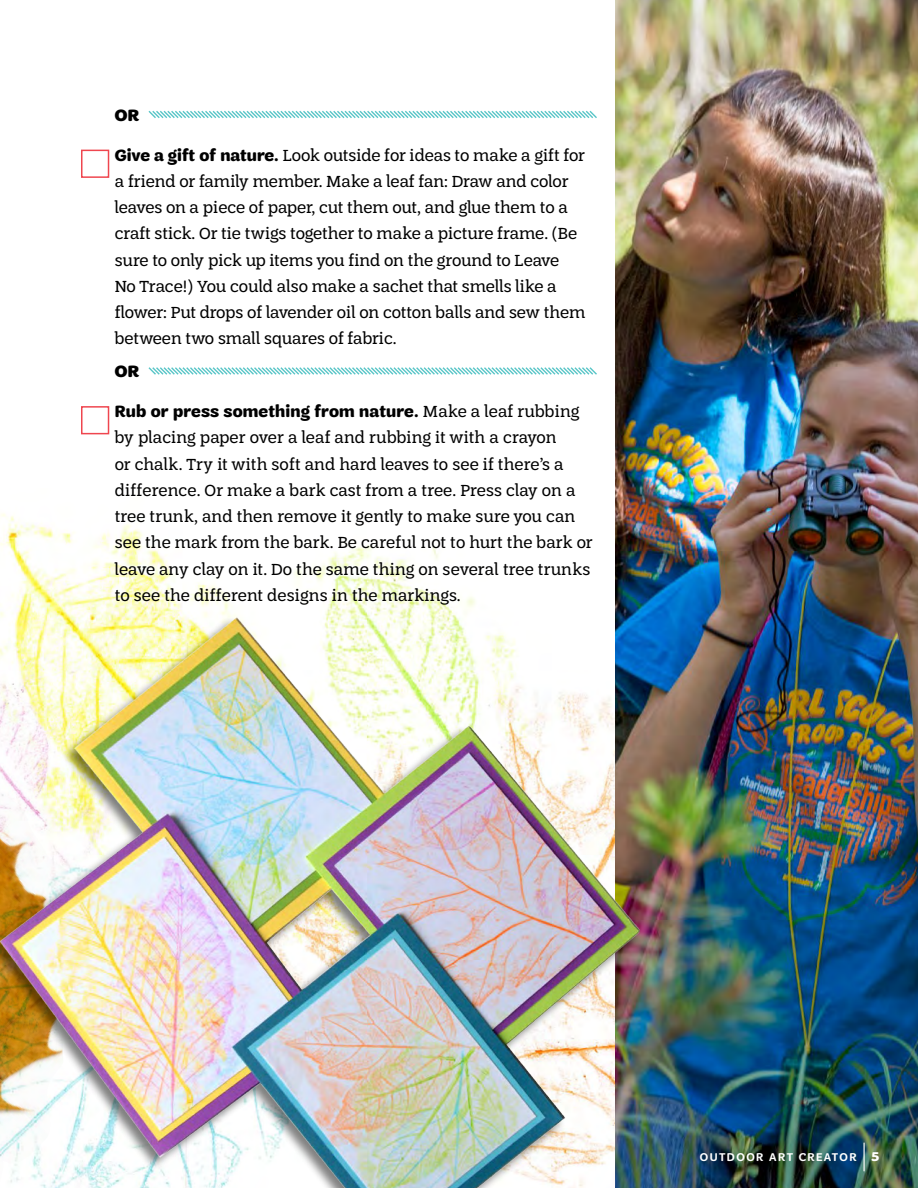
<style>
.page{position:relative;width:918px;height:1188px;background:#fff}
.page>*{position:absolute;margin:0;border:0;box-sizing:border-box;transform-origin:0 0}
.t1{font:17.25px/26.2px "Trefoil Slab";color:#000}
.t2{font:700 17.25px "Trefoil Sans";letter-spacing:.01em;color:#000}
.t3{font:900 17.25px "Trefoil Sans";color:#000}
.t4{font:600 12px "Trefoil Sans";letter-spacing:.12em;color:#fff}
.s1{font-family:"Trefoil Sans";font-weight:700}
.s2{font-family:"Trefoil Slab";font-weight:400}
.s3{font-weight:700;font-size:13.5px}
</style>
<div class="page">
<img style="left:0;top:513px;width:439px;height:79px">
<img style="left:615px;top:0;width:303px;height:1188px">
<svg style="left:148px;top:110px;width:449px;height:8px"></svg>
<svg style="left:148px;top:367px;width:449px;height:8px"></svg>
<div style="left:81px;top:150px;width:28px;height:28px;border:2px solid #ef464f"></div>
<div style="left:81px;top:406px;width:28px;height:28px;border:2px solid #ef464f"></div>
<img style="left:0;top:592px;width:659px;height:596px">
<hr style="left:863px;top:1143px;width:2px;height:28px;background:#fff">
<p class="t3" style="left:115px;top:105px;width:26px">OR</p>
<p class="t1" style="left:115px;top:142px;width:472px"><span class="s1">Give a gift of nature.</span> Look outside for ideas to make a gift for a friend or family member. Make a leaf fan: Draw and color leaves on a piece of paper, cut them out, and glue them to a craft stick. Or tie twigs together to make a picture frame. (Be sure to only pick up items you find on the ground to Leave<br>No Trace!) You could also make a sachet that smells like a flower: Put drops of lavender oil on cotton balls and sew them between two small squares of fabric.</p>
<p class="t3" style="left:115px;top:362px;width:26px">OR</p>
<p class="t2" style="left:115px;top:402px;width:466px">Rub or press something from nature. <span class="s2">Make a leaf rubbing</span></p>
<p class="t1" style="left:115px;top:425px;width:479px">by placing paper over a leaf and rubbing it with a crayon<br>or chalk. Try it with soft and hard leaves to see if there’s a difference. Or make a bark cast from a tree. Press clay on a tree trunk, and then remove it gently to make sure you can see the mark from the bark. Be careful not to hurt the bark or leave any clay on it. Do the same thing on several tree trunks to see the different designs in the markings.</p>
<p class="t4" style="left:700px;top:1150px;width:181px">OUTDOOR ART CREATOR <span class="s3">5</span></p>
</div>
